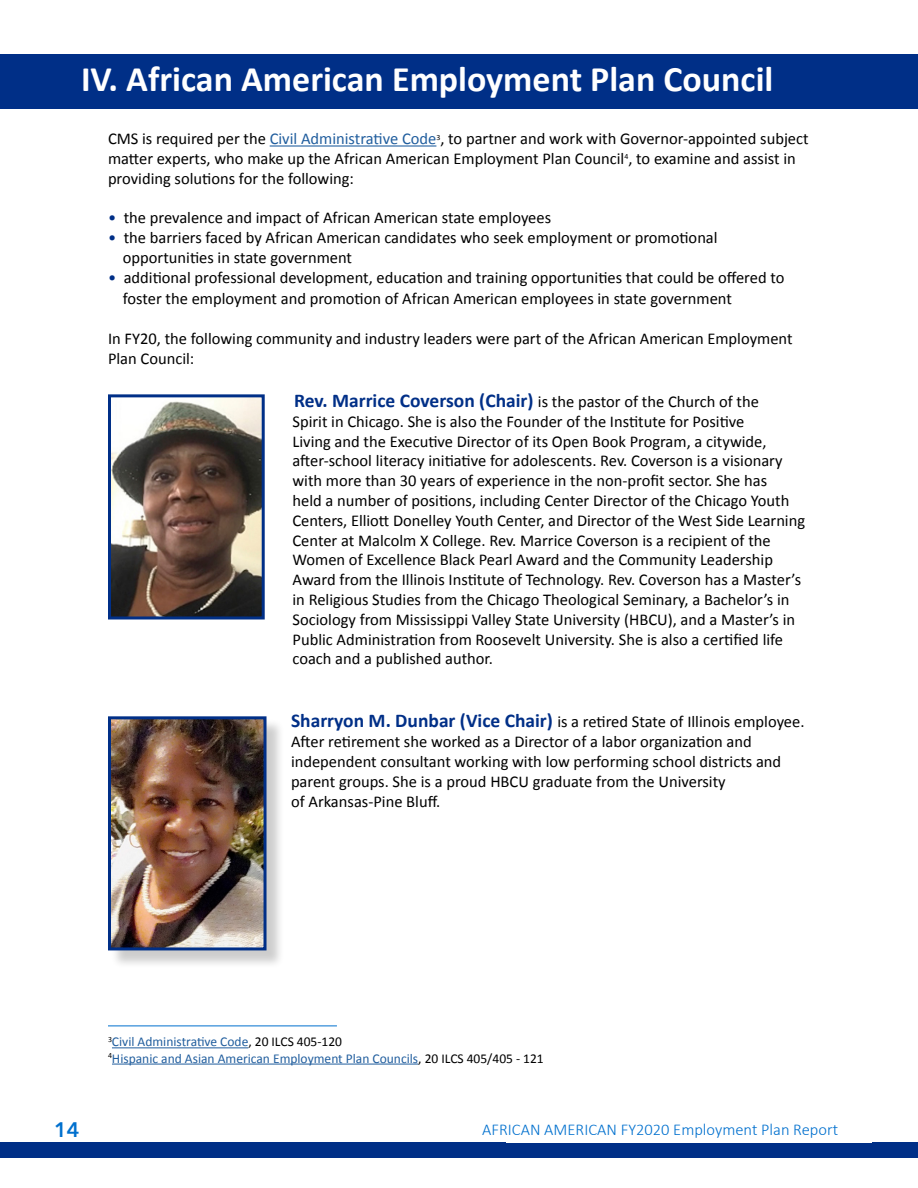
<style>
.page{position:relative;width:918px;height:1188px;background:#fff}
.page>*{position:absolute;margin:0;border:0;box-sizing:border-box;transform-origin:0 0}
.t1{font:700 36px "Calibri";color:#fff}
.t2{font:600 21px "Avenir Next";color:#0070ce}
.t3{font:16.5px/19.8px "Calibri";color:#000}
.t4{font:300 16.5px "Calibri";color:#0070ce}
.t5{font:200 15px "Avenir Next";color:#0070ce}
.t6{font:13.5px "Calibri";color:#215e9e}
.s1{color:#215e9e}
.s2{color:#002f87}
.s3{font-weight:700;font-size:19.5px;color:#002f87}
.s4{color:#000}
</style>
<div class="page">
<div style="left:0;top:1142px;width:918px;height:15px;background:#002f87"></div>
<div style="left:110px;top:719px;width:175px;height:250px;background:#000;opacity:.2"></div>
<img style="left:112px;top:720px;width:151px;height:226px">
<div style="left:108px;top:716px;width:159px;height:234px;border:3px solid #002f87"></div>
<div style="left:0;top:54px;width:918px;height:55px;background:#002f87"></div>
<hr style="left:112px;top:1047px;width:136px;height:1px;background:#215e9e">
<hr style="left:112px;top:1064px;width:306px;height:1px;background:#215e9e">
<hr style="left:108px;top:1026px;width:229px;height:1px;background:#0070ce">
<img style="left:112px;top:398px;width:149px;height:218px">
<div style="left:108px;top:394px;width:157px;height:226px;border:3px solid #002f87"></div>
<hr style="left:270px;top:145px;width:166px;height:2px;background:#215e9e">
<p class="t1" style="left:81px;top:56px;width:694px">IV. African American Employment Plan Council</p>
<p class="t3" style="left:108px;top:129px;width:702px">CMS is required per the <span class="s1">Civil Administrative Code</span><sup>3</sup>, to partner and work with Governor-appointed subject matter experts, who make up the African American Employment Plan Council<sup>4</sup>, to examine and assist in providing solutions for the following:</p>
<p class="t3" style="left:108px;top:208px;width:445px"><span class="s2">•</span> the prevalence and impact of African American state employees</p>
<p class="t3" style="left:123px;top:228px;width:596px;text-indent:-15px"><span class="s2">•</span> the barriers faced by African American candidates who seek employment or promotional opportunities in state government</p>
<p class="t3" style="left:123px;top:267px;width:663px;line-height:21.6px;text-indent:-15px"><span class="s2">•</span> additional professional development, education and training opportunities that could be offered to foster the employment and promotion of African American employees in state government</p>
<p class="t3" style="left:108px;top:329px;width:686px">In FY20, the following community and industry leaders were part of the African American Employment<br>Plan Council:</p>
<p class="t3" style="left:293px;top:392px;width:514px"><span class="s3">Rev. Marrice Coverson (Chair)</span> is the pastor of the Church of the<br>Spirit in Chicago. She is also the Founder of the Institute for Positive<br>Living and the Executive Director of its Open Book Program, a citywide, after-school literacy initiative for adolescents. Rev. Coverson is a visionary with more than 30 years of experience in the non-profit sector. She has<br>held a number of positions, including Center Director of the Chicago Youth Centers, Elliott Donelley Youth Center, and Director of the West Side Learning Center at Malcolm X College. Rev. Marrice Coverson is a recipient of the Women of Excellence Black Pearl Award and the Community Leadership Award from the Illinois Institute of Technology. Rev. Coverson has a Master’s in Religious Studies from the Chicago Theological Seminary, a Bachelor’s in Sociology from Mississippi Valley State University (HBCU), and a Master’s in Public Administration from Roosevelt University. She is also a certified life coach and a published author.</p>
<p class="t3" style="left:291px;top:712px;width:515px"><span class="s3">Sharryon M. Dunbar (Vice Chair)</span> is a retired State of Illinois employee.<br>After retirement she worked as a Director of a labor organization and independent consultant working with low performing school districts and parent groups. She is a proud HBCU graduate from the University</p>
<p class="t3" style="left:291px;top:791px;width:151px">of Arkansas-Pine Bluff.</p>
<p class="t6" style="left:108px;top:1033px;width:236px"><sup>3</sup>Civil Administrative Code<span class="s4">, 20 ILCS 405-120</span></p>
<p class="t6" style="left:108px;top:1050px;width:437px"><sup>4</sup>Hispanic and Asian American Employment Plan Councils<span class="s4">, 20 ILCS 405/405 - 121</span></p>
<p class="t2" style="left:54px;top:1112px;width:27px">14</p>
<p class="t5" style="left:520px;top:1116px;width:345px">HISPANIC/LATINX FY2020 Employment Plan Report</p>
<p class="t4" style="left:482px;top:1120px;width:357px">AFRICAN AMERICAN FY2020 Employment Plan Report</p>
</div>
